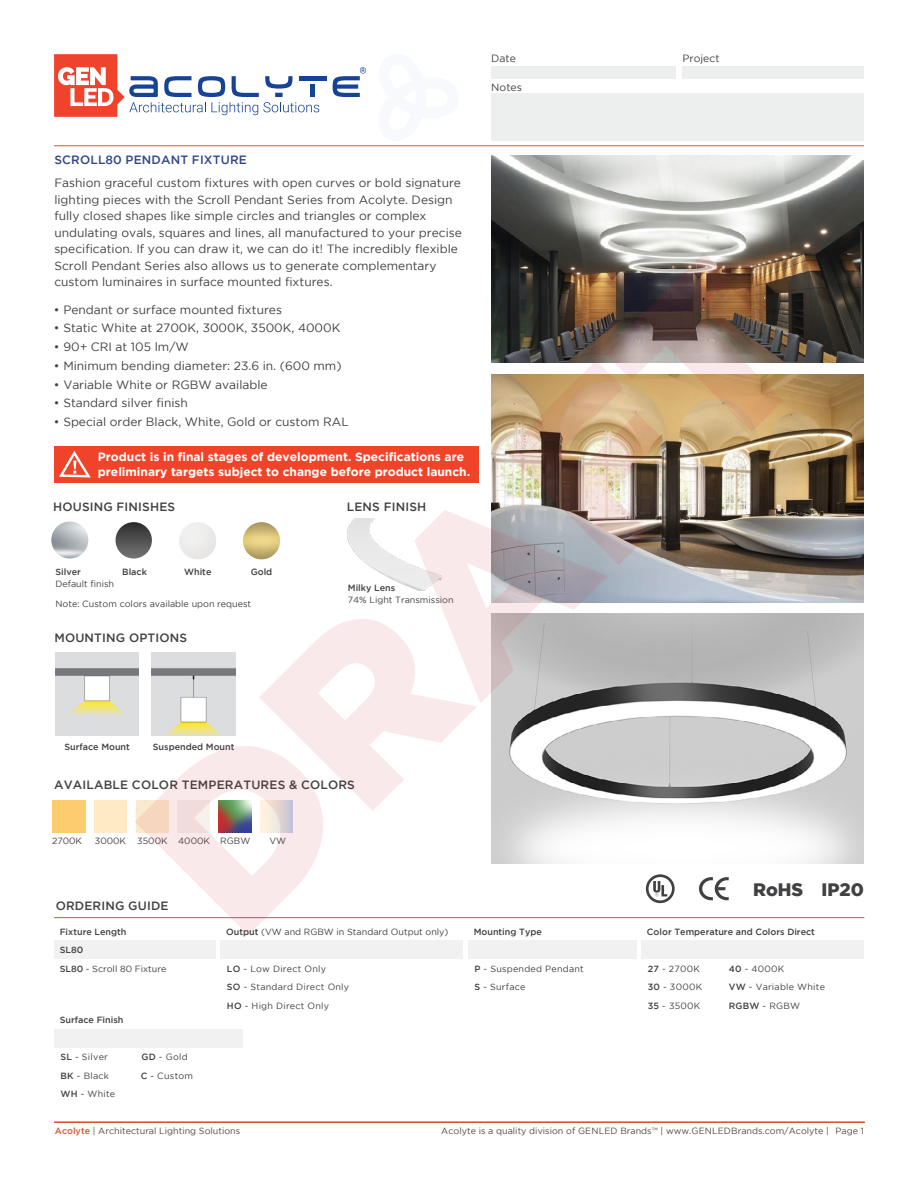
<style>
.page{position:relative;width:918px;height:1188px;background:#fff}
.page>*{position:absolute;margin:0;border:0;box-sizing:border-box;transform-origin:0 0}
.t1{font:900 18px "Gotham";color:#414042}
.t2{font:12px/16.5px "Gotham";color:#414042}
.t3{font:700 12px/14.4px "Gotham";color:#fff}
.t4{font:500 12px "Gotham";letter-spacing:.015em;color:#414042}
.t5{font:500 12px "Gotham";letter-spacing:.015em;color:#2e4689}
.t6{font:10.5px "Gotham";color:#414042}
.t7{font:9px/18.6px "Gotham";color:#414042}
.t8{font:500 9px "Gotham";color:#414042}
.t9{font:9px "Gotham";color:#4a4a4b}
.t10{font:9px "Gotham";letter-spacing:.025em;color:#414042}
.s1{font-weight:500}
.s2{font-weight:500;color:#db5337}
.s3{color:#58595b}
</style>
<div class="page">
<div style="left:491px;top:66px;width:185px;height:12px;background:#edeeee"></div>
<div style="left:682px;top:66px;width:182px;height:12px;background:#edeeee"></div>
<div style="left:491px;top:93px;width:373px;height:47px;background:#edeeee"></div>
<hr style="left:54px;top:146px;width:810px;height:1px;background:#db5336">
<svg style="left:54px;top:54px;width:265px;height:63px"></svg>
<div style="left:310px;top:85px;width:5px;height:12px;background:#164395"></div>
<hr style="left:299px;top:76px;width:27px;height:4px;background:#164395">
<svg style="left:333px;top:67px;width:33px;height:30px"></svg>
<hr style="left:54px;top:1122px;width:811px;height:1px;background:#db5337">
<img style="left:492px;top:155px;width:372px;height:208px">
<img style="left:783px;top:374px;width:81px;height:228px">
<img style="left:783px;top:613px;width:81px;height:251px">
<img style="left:116px;top:522px;width:19px;height:37px">
<img style="left:51px;top:521px;width:37px;height:38px;border-radius:19px">
<img style="left:55px;top:652px;width:80px;height:83px">
<hr style="left:54px;top:917px;width:810px;height:1px;background:#db5336">
<div style="left:54px;top:941px;width:162px;height:18px;background:#f1f1f2"></div>
<div style="left:220px;top:941px;width:243px;height:18px;background:#f1f1f2"></div>
<div style="left:468px;top:941px;width:168px;height:18px;background:#f1f1f2"></div>
<div style="left:641px;top:941px;width:223px;height:18px;background:#f1f1f2"></div>
<div style="left:54px;top:1029px;width:189px;height:19px;background:#f1f1f2"></div>
<div style="left:54px;top:446px;width:424px;height:36px;background:#ef442a"></div>
<svg style="left:59px;top:451px;width:32px;height:27px"></svg>
<svg style="left:135px;top:253px;width:648px;height:682px"></svg>
<p class="t6" style="left:491px;top:53px;width:26px">Date</p>
<p class="t6" style="left:491px;top:82px;width:32px">Notes</p>
<p class="t5" style="left:54px;top:153px;width:194px">SCROLL80 PENDANT FIXTURE</p>
<p class="t2" style="left:54px;top:175px;width:409px">Fashion graceful custom fixtures with open curves or bold signature lighting pieces with the Scroll Pendant Series from Acolyte. Design fully closed shapes like simple circles and triangles or complex undulating ovals, squares and lines, all manufactured to your precise specification. If you can draw it, we can do it! The incredibly flexible Scroll Pendant Series also allows us to generate complementary custom luminaires in surface mounted fixtures.</p>
<p class="t2" style="left:54px;top:301px;width:230px">• Pendant or surface mounted fixtures</p>
<p class="t2" style="left:54px;top:320px;width:288px">• Static White at 2700K, 3000K, 3500K, 4000K</p>
<p class="t2" style="left:54px;top:339px;width:136px">• 90+ CRI at 105 lm/W</p>
<p class="t2" style="left:54px;top:357px;width:289px">• Minimum bending diameter: 23.6 in. (600 mm)</p>
<p class="t2" style="left:54px;top:376px;width:215px">• Variable White or RGBW available</p>
<p class="t2" style="left:54px;top:395px;width:135px">• Standard silver finish</p>
<p class="t2" style="left:54px;top:414px;width:296px">• Special order Black, White, Gold or custom RAL</p>
<p class="t3" style="left:98px;top:450px;width:374px">Product is in final stages of development. Specifications are preliminary targets subject to change before product launch.</p>
<p class="t4" style="left:53px;top:500px;width:124px">HOUSING FINISHES</p>
<p class="t8" style="left:55px;top:567px;width:27px">Silver</p>
<p class="t7" style="left:55px;top:574px;width:60px">Default finish</p>
<p class="t8" style="left:122px;top:567px;width:26px">Black</p>
<p class="t8" style="left:184px;top:567px;width:29px">White</p>
<p class="t8" style="left:251px;top:567px;width:23px">Gold</p>
<p class="t7" style="left:55px;top:595px;width:197px">Note: Custom colors available upon request</p>
<p class="t4" style="left:54px;top:631px;width:134px">MOUNTING OPTIONS</p>
<p class="t4" style="left:347px;top:500px;width:81px">LENS FINISH</p>
<p class="t8" style="left:348px;top:582px;width:49px">Milky Lens</p>
<p class="t7" style="left:348px;top:590px;width:107px">74% Light Transmission</p>
<p class="t8" style="left:64px;top:742px;width:67px">Surface Mount</p>
<p class="t8" style="left:153px;top:742px;width:83px">Suspended Mount</p>
<p class="t4" style="left:54px;top:778px;width:302px">AVAILABLE COLOR TEMPERATURES &amp; COLORS</p>
<p class="t7" style="left:52px;top:832px;width:32px">2700K</p>
<p class="t7" style="left:95px;top:832px;width:157px">3000K 3500K 4000K RGBW</p>
<p class="t7" style="left:270px;top:832px;width:18px">VW</p>
<p class="t6" style="left:682px;top:53px;width:39px">Project</p>
<h1 class="t1" style="left:753px;top:879px;width:112px">RoHS IP20</h1>
<p class="t4" style="left:56px;top:899px;width:115px">ORDERING GUIDE</p>
<p class="t8" style="left:60px;top:926px;width:68px">Fixture Length</p>
<p class="t7" style="left:226px;top:922px;width:224px"><span class="s1">Output</span> (VW and RGBW in Standard Output only)</p>
<p class="t8" style="left:474px;top:926px;width:70px">Mounting Type</p>
<p class="t8" style="left:647px;top:926px;width:170px">Color Temperature and Colors Direct</p>
<p class="t7" style="left:60px;top:941px;width:108px"><span class="s1">SL80<br>SL80</span> - Scroll 80 Fixture</p>
<p class="t10" style="left:227px;top:964px;width:101px"><span class="s1">LO</span> - Low Direct Only</p>
<p class="t10" style="left:474px;top:964px;width:111px"><span class="s1">P</span> - Suspended Pendant</p>
<p class="t7" style="left:648px;top:959px;width:54px"><span class="s1">27</span> - 2700K</p>
<p class="t7" style="left:729px;top:959px;width:57px"><span class="s1">40</span> - 4000K</p>
<p class="t10" style="left:227px;top:982px;width:124px"><span class="s1">SO</span> - Standard Direct Only</p>
<p class="t10" style="left:474px;top:982px;width:53px"><span class="s1">S</span> - Surface</p>
<p class="t7" style="left:648px;top:978px;width:56px"><span class="s1">30</span> - 3000K</p>
<p class="t10" style="left:729px;top:982px;width:98px"><span class="s1">VW</span> - Variable White</p>
<p class="t10" style="left:227px;top:1001px;width:104px"><span class="s1">HO</span> - High Direct Only</p>
<p class="t7" style="left:648px;top:996px;width:54px"><span class="s1">35</span> - 3500K</p>
<p class="t7" style="left:729px;top:996px;width:73px"><span class="s1">RGBW</span> - RGBW</p>
<p class="t8" style="left:60px;top:1015px;width:65px">Surface Finish</p>
<p class="t7" style="left:60px;top:1048px;width:49px"><span class="s1">SL</span> - Silver</p>
<p class="t7" style="left:141px;top:1048px;width:48px"><span class="s1">GD</span> - Gold</p>
<p class="t7" style="left:60px;top:1066px;width:50px"><span class="s1">BK</span> - Black</p>
<p class="t7" style="left:141px;top:1066px;width:54px"><span class="s1">C</span> - Custom</p>
<p class="t7" style="left:60px;top:1085px;width:56px"><span class="s1">WH</span> - White</p>
<p class="t9" style="left:55px;top:1126px;width:187px"><span class="s2">Acolyte</span> | Architectural Lighting Solutions</p>
<p class="t9" style="left:441px;top:1126px;width:424px">Acolyte is a quality division of GENLED Brands<span class="s3">™</span> | www.GENLEDBrands.com/Acolyte | Page 1</p>
</div>
